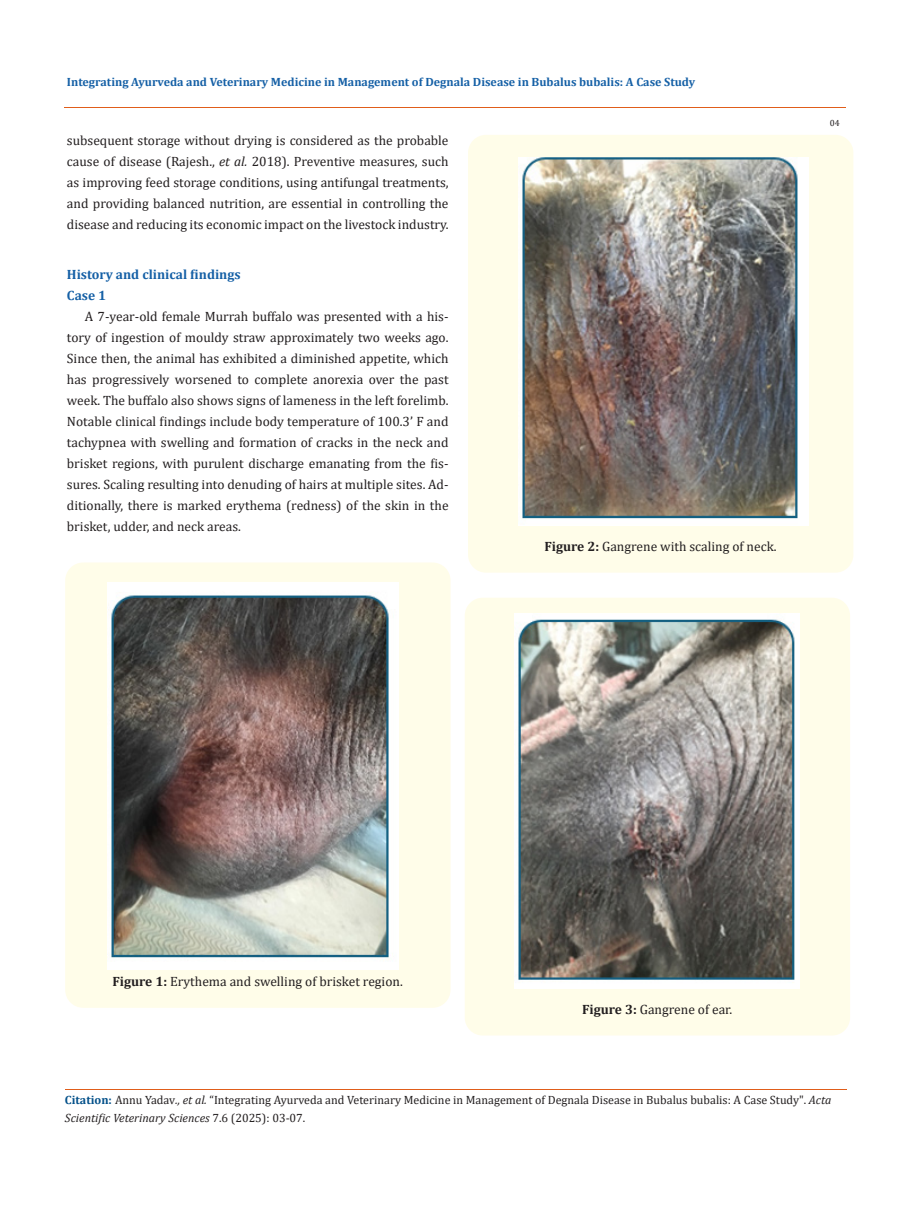
<style>
.page{position:relative;width:917px;height:1206px;background:#fff}
.page>*{position:absolute;margin:0;border:0;box-sizing:border-box;transform-origin:0 0}
.Normal__Web{font:13.5px/21px "Cambria";color:#231f20;text-align:justify}
.t1{font:700 13.5px "Cambria";color:#1560a6}
.t2{font:12px/18px "Cambria";color:#231f20}
.t3{font:700 12px "Cambria";color:#1560a6}
.t4{font:9px "Cambria";color:#231f20}
.s1{font-style:italic}
.s2{font-weight:700}
.s3{font-weight:700;color:#035089}
</style>
<div class="page">
<div style="left:65px;top:562px;width:385px;height:446px;background:#fffde9;border-radius:18px"></div>
<img style="left:108px;top:583px;width:290px;height:387px">
<div style="left:468px;top:135px;width:385px;height:438px;background:#fffde9;border-radius:18px"></div>
<img style="left:518px;top:158px;width:290px;height:368px">
<div style="left:464px;top:598px;width:386px;height:438px;background:#fffde9;border-radius:18px"></div>
<img style="left:515px;top:614px;width:284px;height:375px">
<hr style="left:64px;top:108px;width:781px;height:1px;background:#e05d1a">
<hr style="left:65px;top:1089px;width:781px;height:1px;background:#e05d1a">
<p class="t3" style="left:67px;top:73px;width:629px">Integrating Ayurveda and Veterinary Medicine in Management of Degnala Disease in Bubalus bubalis: A Case Study</p>
<p class="Normal__Web" style="left:67px;top:130px;width:383px">subsequent storage without drying is considered as the probable cause of disease (Rajesh., <span class="s1">et al.</span> 2018). Preventive measures, such as improving feed storage conditions, using antifungal treatments, and providing balanced nutrition, are essential in controlling the disease and reducing its economic impact on the livestock industry.</p>
<p class="t1" style="left:67px;top:265px;width:175px">History and clinical findings</p>
<p class="t1" style="left:67px;top:286px;width:41px">Case 1</p>
<p class="Normal__Web" style="left:67px;top:306px;width:383px;text-indent:18px">A 7-year-old female Murrah buffalo was presented with a his&shy;tory of ingestion of mouldy straw approximately two weeks ago.<br>Since then, the animal has exhibited a diminished appetite, which has progressively worsened to complete anorexia over the past week. The buffalo also shows signs of lameness in the left forelimb.<br>Notable clinical findings include body temperature of 100.3’ F and tachypnea with swelling and formation of cracks in the neck and brisket regions, with purulent discharge emanating from the fis&shy;sures. Scaling resulting into denuding of hairs at multiple sites. Ad&shy;ditionally, there is marked erythema (redness) of the skin in the brisket, udder, and neck areas.</p>
<p class="Normal__Web" style="left:544px;top:536px;width:234px"><span class="s2">Figure 2:</span> Gangrene with scaling of neck.</p>
<p class="t4" style="left:829px;top:118px;width:11px">04</p>
<p class="Normal__Web" style="left:112px;top:971px;width:292px"><span class="s2">Figure 1:</span> Erythema and swelling of brisket region.</p>
<p class="Normal__Web" style="left:582px;top:998px;width:152px"><span class="s2">Figure 3:</span> Gangrene of ear.</p>
<p class="t2" style="left:65px;top:1091px;width:768px"><span class="s3">Citation:</span> Annu Yadav<span class="s1">., et al.</span> “Integrating Ayurveda and Veterinary Medicine in Management of Degnala Disease in Bubalus bubalis: A Case Study". <span class="s1">Acta<br>Scientific Veterinary Sciences</span> 7.6 (2025): 03-07.</p>
</div>
